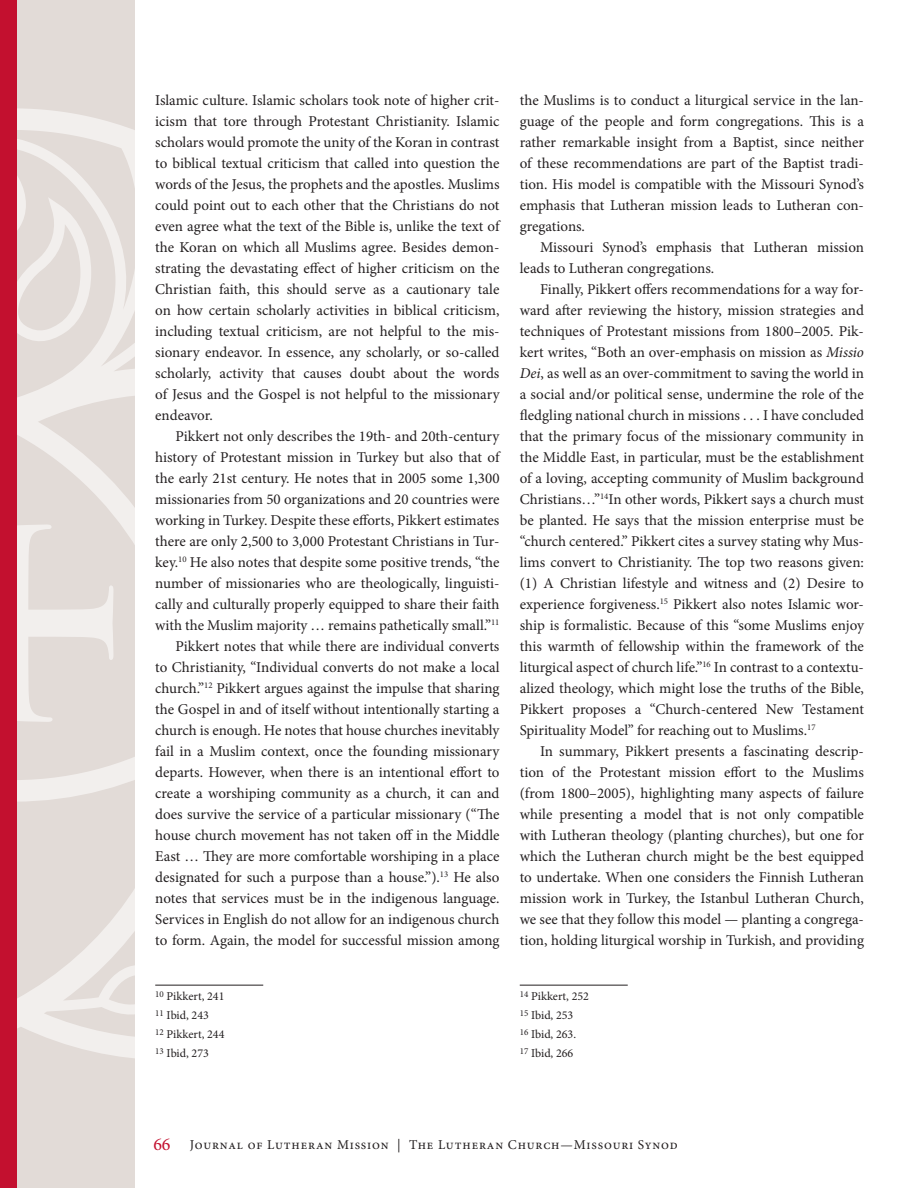
<style>
.page{position:relative;width:918px;height:1188px;background:#fff}
.page>*{position:absolute;margin:0;border:0;box-sizing:border-box;transform-origin:0 0}
.text{font:15px/21px "Minion Pro";letter-spacing:-.005em;color:#231f20;text-align:justify}
.t1{font:13.5px "Minion Pro";letter-spacing:.06em;color:#231f20}
.footnote{font:12px "Minion Pro";color:#231f20}
.s1{font-style:italic}
.s2{font-size:18px;color:#c3102f}
</style>
<div class="page">
<div style="left:16px;top:0;width:119px;height:1188px;background:#e2dbd7"></div>
<svg style="left:16px;top:107px;width:119px;height:959px"></svg>
<div style="left:0;top:0;width:16px;height:1188px;background:#c3102f"></div>
<hr style="left:155px;top:985px;width:108px;height:1px;background:#231f20">
<hr style="left:520px;top:985px;width:108px;height:1px;background:#231f20">
<p class="text" style="left:155px;top:90px;width:347px">Islamic culture. Islamic scholars took note of higher crit&shy;icism that tore through Protestant Christianity. Islamic scholars would promote the unity of the Koran in contrast to biblical textual criticism that called into question the words of the Jesus, the prophets and the apostles. Muslims could point out to each other that the Christians do not even agree what the text of the Bible is, unlike the text of the Koran on which all Muslims agree. Besides demon&shy;strating the devastating effect of higher criticism on the Christian faith, this should serve as a cautionary tale on how certain scholarly activities in biblical criticism, including textual criticism, are not helpful to the mis&shy;sionary endeavor. In essence, any scholarly, or so-called scholarly, activity that causes doubt about the words of Jesus and the Gospel is not helpful to the missionary endeavor.</p>
<p class="text" style="left:155px;top:426px;width:347px;text-indent:20px">Pikkert not only describes the 19th- and 20th-century history of Protestant mission in Turkey but also that of the early 21st century. He notes that in 2005 some 1,300 missionaries from 50 organizations and 20 countries were working in Turkey. Despite these efforts, Pikkert estimates there are only 2,500 to 3,000 Protestant Christians in Tur&shy;key.<sup>10</sup> He also notes that despite some positive trends, “the number of missionaries who are theologically, linguisti&shy;cally and culturally properly equipped to share their faith with the Muslim majority … remains pathetically small.”<sup>11</sup></p>
<p class="text" style="left:155px;top:636px;width:346px;text-indent:20px">Pikkert notes that while there are individual converts to Christianity, “Individual converts do not make a local church.”<sup>12</sup> Pikkert argues against the impulse that sharing the Gospel in and of itself without intentionally starting a church is enough. He notes that house churches inevitably fail in a Muslim context, once the founding missionary departs. However, when there is an intentional effort to create a worshiping community as a church, it can and does survive the service of a particular missionary (“The house church movement has not taken off in the Middle East … They are more comfortable worshiping in a place designated for such a purpose than a house.”).<sup>13</sup> He also notes that services must be in the indigenous language.<br>Services in English do not allow for an indigenous church to form. Again, the model for successful mission among</p>
<p class="footnote" style="left:155px;top:988px;width:71px"><sup>10</sup> Pikkert, 241</p>
<p class="footnote" style="left:155px;top:1007px;width:55px"><sup>11</sup> Ibid, 243</p>
<p class="footnote" style="left:155px;top:1026px;width:71px"><sup>12</sup> Pikkert, 244</p>
<p class="footnote" style="left:155px;top:1045px;width:55px"><sup>13</sup> Ibid, 273</p>
<p class="text" style="left:520px;top:90px;width:346px">the Muslims is to conduct a liturgical service in the lan&shy;guage of the people and form congregations. This is a rather remarkable insight from a Baptist, since neither of these recommendations are part of the Baptist tradi&shy;tion. His model is compatible with the Missouri Synod’s emphasis that Lutheran mission leads to Lutheran con&shy;gregations.</p>
<p class="text" style="left:520px;top:237px;width:346px;text-indent:20px">Missouri Synod’s emphasis that Lutheran mission leads to Lutheran congregations.</p>
<p class="text" style="left:520px;top:279px;width:346px;text-indent:20px">Finally, Pikkert offers recommendations for a way for&shy;ward after reviewing the history, mission strategies and techniques of Protestant missions from 1800–2005. Pik&shy;kert writes, “Both an over-emphasis on mission as <span class="s1">Missio Dei</span>, as well as an over-commitment to saving the world in a social and/or political sense, undermine the role of the fledgling national church in missions . . . I have concluded that the primary focus of the missionary community in the Middle East, in particular, must be the establishment of a loving, accepting community of Muslim background Christians…”<sup>14</sup>In other words, Pikkert says a church must be planted. He says that the mission enterprise must be “church centered.” Pikkert cites a survey stating why Mus&shy;lims convert to Christianity. The top two reasons given: (1) A Christian lifestyle and witness and (2) Desire to experience forgiveness.<sup>15</sup> Pikkert also notes Islamic wor&shy;ship is formalistic. Because of this “some Muslims enjoy this warmth of fellowship within the framework of the liturgical aspect of church life.”<sup>16</sup> In contrast to a contextu&shy;alized theology, which might lose the truths of the Bible, Pikkert proposes a “Church-centered New Testament Spirituality Model” for reaching out to Muslims.<sup>17</sup></p>
<p class="text" style="left:520px;top:741px;width:346px;text-indent:20px">In summary, Pikkert presents a fascinating descrip&shy;tion of the Protestant mission effort to the Muslims (from 1800–2005), highlighting many aspects of failure while presenting a model that is not only compatible with Lutheran theology (planting churches), but one for which the Lutheran church might be the best equipped to undertake. When one considers the Finnish Lutheran mission work in Turkey, the Istanbul Lutheran Church, we see that they follow this model — planting a congrega&shy;tion, holding liturgical worship in Turkish, and providing</p>
<p class="footnote" style="left:520px;top:988px;width:71px"><sup>14</sup> Pikkert, 252</p>
<p class="footnote" style="left:520px;top:1007px;width:55px"><sup>15</sup> Ibid, 253</p>
<p class="footnote" style="left:520px;top:1026px;width:58px"><sup>16</sup> Ibid, 263.</p>
<p class="footnote" style="left:520px;top:1045px;width:55px"><sup>17</sup> Ibid, 266</p>
<p class="t1" style="left:153px;top:1136px;width:526px"><span class="s2">66</span> Journal of Lutheran Mission | The Lutheran Church—Missouri Synod</p>
</div>
